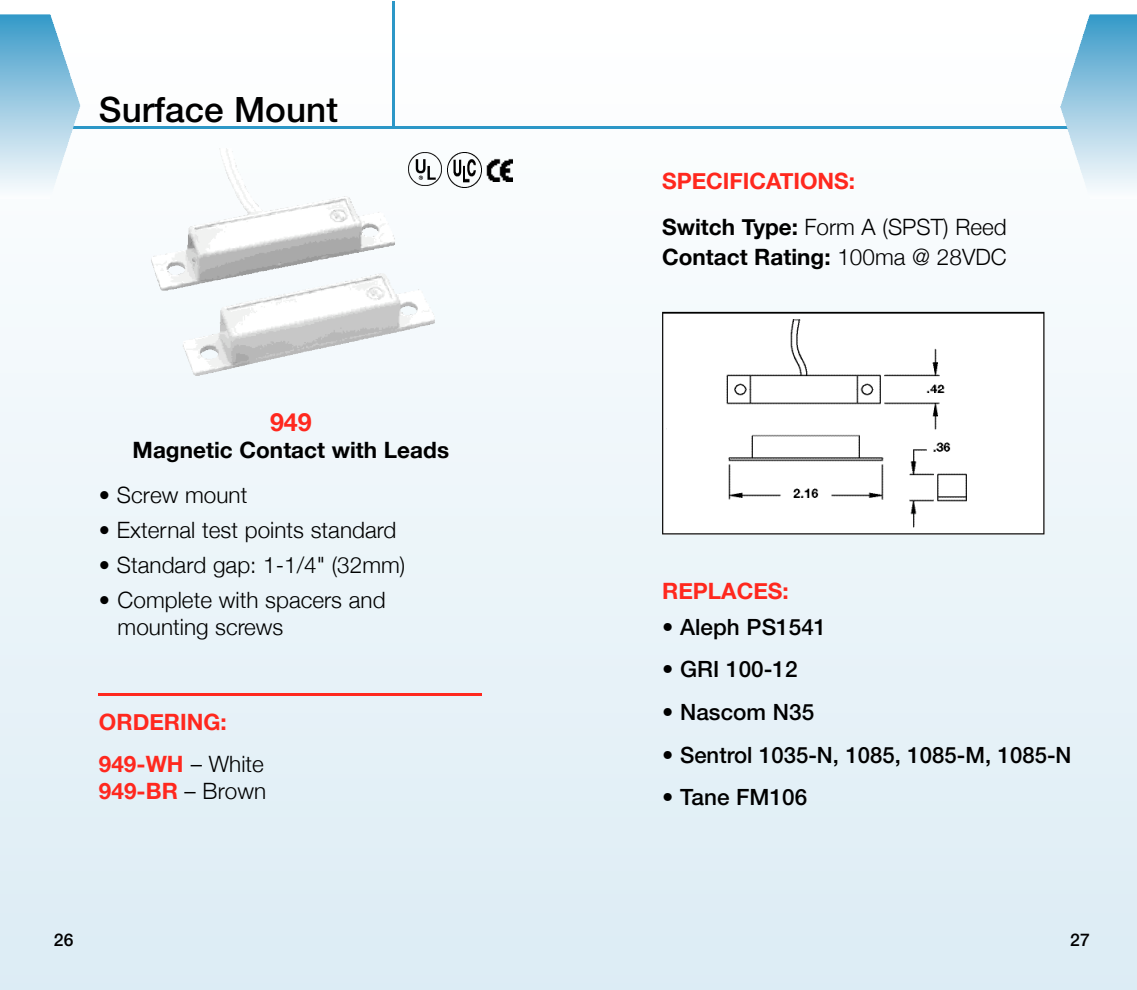
<style>
.page{position:relative;width:1137px;height:990px;background:#fff}
.page>*{position:absolute;margin:0;border:0;box-sizing:border-box;transform-origin:0 0}
.t1{font:500 35px "Helvetica Neue";color:#000}
.t2{font:700 25px "Helvetica Neue";color:#ff281e}
.t3{font:300 22.5px/27.5px "Helvetica Neue";color:#000}
.t4{font:700 22.5px/46.2px "Helvetica Neue";color:#ff281e}
.t5{font:500 22.5px "Helvetica Neue";color:#000}
.t6{font:700 22.5px "Helvetica Neue";color:#000}
.t7{font:500 17.5px "Helvetica Neue";color:#000}
.s1{font-weight:300;color:#000}
.s2{color:#000}
.s3{font-weight:300}
</style>
<div class="page">
<img style="left:574px;top:128px;width:562px;height:862px">
<hr style="left:572px;top:126px;width:495px;height:2px;background:#2c97c7">
<img style="left:1060px;top:14px;width:76px;height:185px">
<img style="left:0;top:105px;width:574px;height:885px">
<hr style="left:0;top:126px;width:576px;height:2px;background:#2c97c7">
<img style="left:0;top:14px;width:80px;height:185px">
<hr style="left:392px;top:1px;width:3px;height:126px;background:#2c97c7">
<img style="left:219px;top:148px;width:177px;height:125px">
<hr style="left:99px;top:693px;width:383px;height:2px;background:#ff281e">
<svg style="left:662px;top:312px;width:382px;height:222px"></svg>
<img style="left:408px;top:152px;width:34px;height:34px">
<img style="left:447px;top:152px;width:35px;height:36px">
<img style="left:484px;top:146px;width:28px;height:35px">
<h1 class="t1" style="left:99px;top:97px;width:240px">Surface Mount</h1>
<p class="t2" style="left:270px;top:406px;width:43px">949</p>
<p class="t6" style="left:133px;top:436px;width:318px">Magnetic Contact with Leads</p>
<p class="t3" style="left:99px;top:480px;width:150px">• Screw mount</p>
<p class="t3" style="left:99px;top:516px;width:299px">• External test points standard</p>
<p class="t3" style="left:99px;top:551px;width:308px">• Standard gap: 1-1/4" (32mm)</p>
<p class="t3" style="left:118px;top:585px;width:269px;text-indent:-19px">• Complete with spacers and mounting screws</p>
<p class="t4" style="left:99px;top:701px;width:166px;line-height:41.5px">ORDERING:<br>949-WH <span class="s1">– White</span></p>
<p class="t4" style="left:99px;top:767px;width:169px">949-BR <span class="s1">– Brown</span></p>
<p class="t7" style="left:54px;top:933px;width:21px">26</p>
<p class="t4" style="left:662px;top:157px;width:346px">SPECIFICATIONS:<br><span class="s2">Switch Type:</span> <span class="s1">Form A (SPST) Reed</span></p>
<p class="t6" style="left:662px;top:243px;width:346px">Contact Rating: <span class="s3">100ma @ 28VDC</span></p>
<p class="t4" style="left:662px;top:568px;width:128px">REPLACES:</p>
<p class="t5" style="left:662px;top:619px;width:166px">• Aleph PS1541</p>
<p class="t5" style="left:662px;top:661px;width:137px">• GRI 100-12</p>
<p class="t5" style="left:662px;top:704px;width:154px">• Nascom N35</p>
<p class="t5" style="left:662px;top:746px;width:411px">• Sentrol 1035-N, 1085, 1085-M, 1085-N</p>
<p class="t5" style="left:662px;top:789px;width:147px">• Tane FM106</p>
<p class="t7" style="left:1070px;top:933px;width:21px">27</p>
</div>
